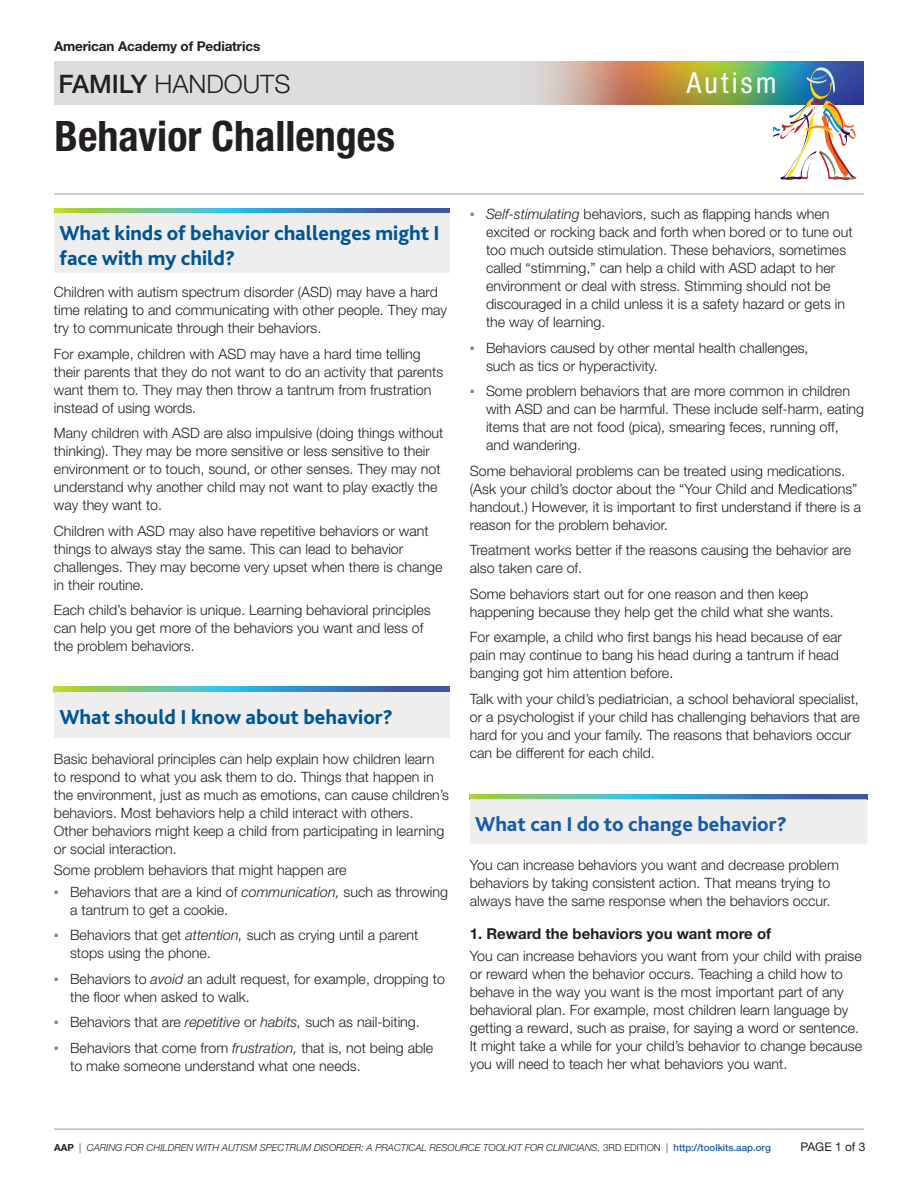
<style>
.page{position:relative;width:918px;height:1188px;background:#fff}
.page>*{position:absolute;margin:0;border:0;box-sizing:border-box;transform-origin:0 0}
.heading{font:700 condensed 42px "Helvetica Neue";color:#231f20}
.t1{font:condensed 28.8px "Helvetica Neue";letter-spacing:.11em;color:#fff}
.t2{font:300 25.5px "Helvetica Neue";color:#231f20}
.Bliss_heads{font:800 21px/25.2px "Bliss 2";color:#005595}
.BODY{font:800 21px "Bliss 2";color:#185ca9}
.Head-2nd{font:700 15px "Helvetica Neue";color:#231f20}
.BODY-2{font:300 14.25px/18px "Helvetica Neue";color:#231f20}
.t3{font:700 13.5px "Helvetica Neue";letter-spacing:-.01em;color:#231f20}
.t4{font:12px "Helvetica Neue";color:#231f20}
.t5{font:italic 300 9.75px "Helvetica Neue";color:#231f20}
.s1{font-weight:500}
.s2{font-family:"Arial";font-weight:400;color:#808285}
.s3{font-style:italic}
.s4{font-weight:700;font-style:normal}
.s5{font-style:normal}
.s6{font-weight:500;font-style:normal;color:#185ca9}
</style>
<div class="page">
<img style="left:54px;top:62px;width:810px;height:42px">
<hr style="left:54px;top:1128px;width:810px;height:2px;background:#bcbdc0">
<img style="left:773px;top:66px;width:83px;height:114px">
<hr style="left:54px;top:193px;width:810px;height:2px;background:#bcbdc0">
<svg style="left:470px;top:794px;width:397px;height:5px;background:#509cac"></svg>
<div style="left:470px;top:799px;width:397px;height:45px;background:#eeeeef"></div>
<svg style="left:54px;top:687px;width:395px;height:5px;background:#549ea7"></svg>
<div style="left:54px;top:692px;width:395px;height:45px;background:#eeeeef"></div>
<svg style="left:54px;top:208px;width:395px;height:5px;background:#559ea7"></svg>
<div style="left:54px;top:213px;width:395px;height:60px;background:#eeeeef"></div>
<p class="t3" style="left:54px;top:38px;width:208px">American Academy of Pediatrics</p>
<h3 class="t2" style="left:58px;top:69px;width:233px"><span class="s1">FAMILY</span> HANDOUTS</h3>
<p class="heading" style="left:55px;top:111px;width:342px">Behavior Challenges</p>
<p class="Bliss_heads" style="left:59px;top:220px;width:382px">What kinds of behavior challenges might I face with my child?</p>
<p class="BODY-2" style="left:54px;top:283px;width:395px">Children with autism spectrum disorder (ASD) may have a hard time relating to and communicating with other people. They may try to communicate through their behaviors.</p>
<p class="BODY-2" style="left:54px;top:345px;width:391px">For example, children with ASD may have a hard time telling their parents that they do not want to do an activity that parents want them to. They may then throw a tantrum from frustration instead of using words.</p>
<p class="BODY-2" style="left:54px;top:424px;width:391px">Many children with ASD are also impulsive (doing things without thinking). They may be more sensitive or less sensitive to their environment or to touch, sound, or other senses. They may not understand why another child may not want to play exactly the way they want to.</p>
<p class="BODY-2" style="left:54px;top:522px;width:390px">Children with ASD may also have repetitive behaviors or want things to always stay the same. This can lead to behavior challenges. They may become very upset when there is change in their routine.</p>
<p class="BODY-2" style="left:54px;top:601px;width:378px">Each child’s behavior is unique. Learning behavioral principles can help you get more of the behaviors you want and less of the problem behaviors.</p>
<p class="Bliss_heads" style="left:59px;top:704px;width:335px">What should I know about behavior?</p>
<p class="BODY-2" style="left:54px;top:750px;width:397px">Basic behavioral principles can help explain how children learn to respond to what you ask them to do. Things that happen in the environment, just as much as emotions, can cause children’s behaviors. Most behaviors help a child interact with others.<br>Other behaviors might keep a child from participating in learning or social interaction.</p>
<p class="BODY-2" style="left:54px;top:861px;width:294px">Some problem behaviors that might happen are</p>
<p class="BODY-2" style="left:70px;top:882px;width:379px;text-indent:-16px"><span class="s2">▪</span> Behaviors that are a kind of <span class="s3">communication,</span> such as throwing a tantrum to get a cookie.</p>
<p class="BODY-2" style="left:70px;top:926px;width:350px;text-indent:-16px"><span class="s2">▪</span> Behaviors that get <span class="s3">attention,</span> such as crying until a parent stops using the phone.</p>
<p class="BODY-2" style="left:70px;top:969px;width:376px;text-indent:-16px"><span class="s2">▪</span> Behaviors to <span class="s3">avoid</span> an adult request, for example, dropping to the floor when asked to walk.</p>
<p class="BODY-2" style="left:54px;top:1013px;width:367px"><span class="s2">▪</span> Behaviors that are <span class="s3">repetitive</span> or <span class="s3">habits,</span> such as nail-biting.</p>
<p class="BODY-2" style="left:70px;top:1038px;width:365px;text-indent:-16px"><span class="s2">▪</span> Behaviors that come from <span class="s3">frustration,</span> that is, not being able to make someone understand what one needs.</p>
<h2 class="t1" style="left:687px;top:66px;width:91px">Autism</h2>
<p class="BODY-2" style="left:486px;top:205px;width:368px;text-indent:-16px"><span class="s2">▪</span> <span class="s3">Self-stimulating</span> behaviors, such as flapping hands when excited or rocking back and forth when bored or to tune out too much outside stimulation. These behaviors, sometimes called “stimming,” can help a child with ASD adapt to her environment or deal with stress. Stimming should not be discouraged in a child unless it is a safety hazard or gets in the way of learning.</p>
<p class="BODY-2" style="left:486px;top:338px;width:324px;text-indent:-16px"><span class="s2">▪</span> Behaviors caused by other mental health challenges, such as tics or hyperactivity.</p>
<p class="BODY-2" style="left:486px;top:382px;width:380px;text-indent:-16px"><span class="s2">▪</span> Some problem behaviors that are more common in children with ASD and can be harmful. These include self-harm, eating items that are not food (pica), smearing feces, running off, and wandering.</p>
<p class="BODY-2" style="left:470px;top:461px;width:393px">Some behavioral problems can be treated using medications. (Ask your child’s doctor about the “Your Child and Medications” handout.) However, it is important to first understand if there is a reason for the problem behavior.</p>
<p class="BODY-2" style="left:470px;top:541px;width:383px">Treatment works better if the reasons causing the behavior are also taken care of.</p>
<p class="BODY-2" style="left:470px;top:584px;width:365px">Some behaviors start out for one reason and then keep happening because they help get the child what she wants.</p>
<p class="BODY-2" style="left:470px;top:628px;width:374px">For example, a child who first bangs his head because of ear pain may continue to bang his head during a tantrum if head banging got him attention before.</p>
<p class="BODY-2" style="left:470px;top:689px;width:392px">Talk with your child’s pediatrician, a school behavioral specialist, or a psychologist if your child has challenging behaviors that are hard for you and your family. The reasons that behaviors occur can be different for each child.</p>
<p class="BODY" style="left:475px;top:811px;width:313px">What can I do to change behavior?</p>
<p class="BODY-2" style="left:470px;top:856px;width:371px">You can increase behaviors you want and decrease problem behaviors by taking consistent action. That means trying to always have the same response when the behaviors occur.</p>
<p class="Head-2nd" style="left:470px;top:925px;width:303px">1. Reward the behaviors you want more of</p>
<p class="BODY-2" style="left:470px;top:946px;width:394px">You can increase behaviors you want from your child with praise or reward when the behavior occurs. Teaching a child how to behave in the way you want is the most important part of any behavioral plan. For example, most children learn language by getting a reward, such as praise, for saying a word or sentence.<br>It might take a while for your child’s behavior to change because you will need to teach her what behaviors you want.</p>
<p class="t5" style="left:54px;top:1142px;width:718px"><span class="s4">AAP</span> <span class="s5">|</span> CARING FOR CHILDREN WITH AUTISM SPECTRUM DISORDER: A PRACTICAL RESOURCE TOOLKIT FOR CLINICIANS, <span class="s5">3RD EDITION |</span> <span class="s6">http://toolkits.aap.org</span></p>
<p class="t4" style="left:801px;top:1140px;width:66px">PAGE 1 of 3</p>
</div>
